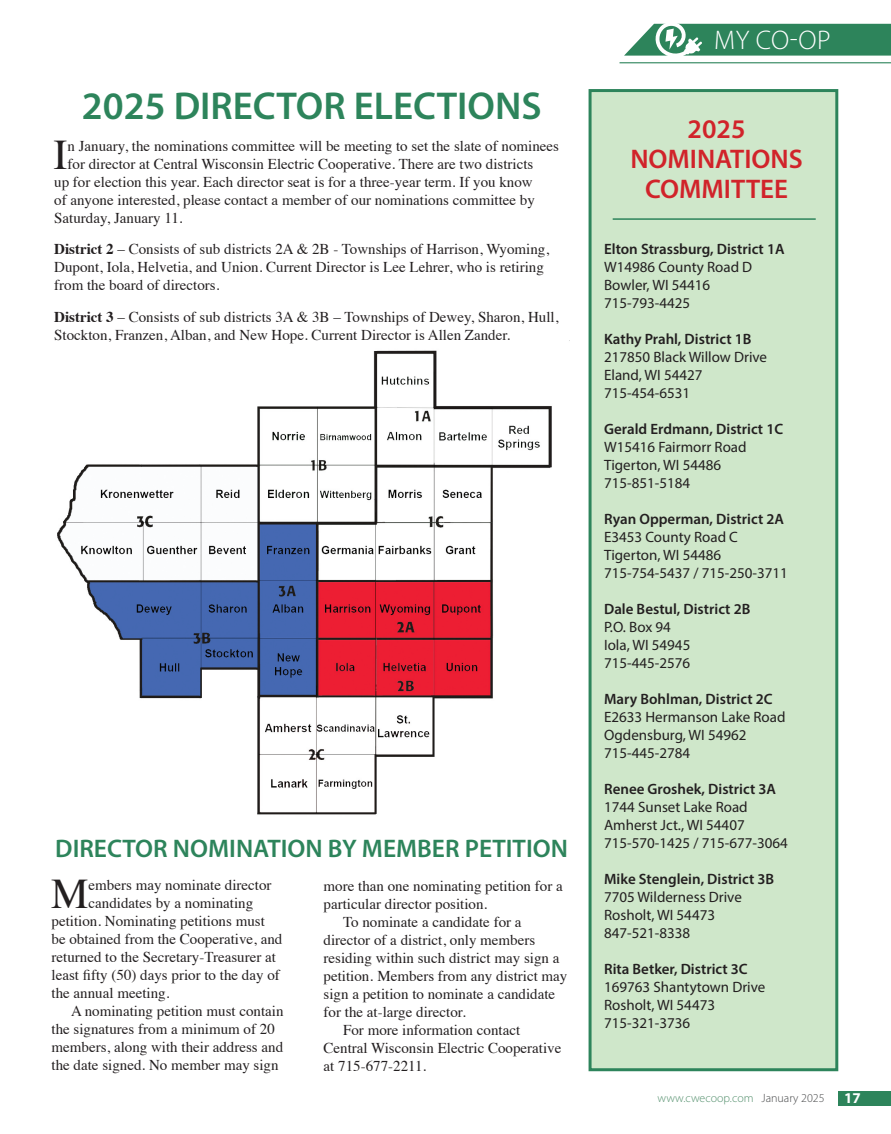
<style>
.page{position:relative;width:891px;height:1134px;background:#fff}
.page>*{position:absolute;margin:0;border:0;box-sizing:border-box;transform-origin:0 0}
.t1{font:42.15px "Times";color:#231f20}
.t2{font:600 39px "Myriad Pro";color:#2d845b}
.t3{font:600 27px/30px "Myriad Pro";color:#d1232a;text-align:center}
.t4{font:300 27px "Myriad Pro";color:#fff}
.t5{font:600 25.5px "Myriad Pro";color:#2d845b}
.t6{font:15px/18px "Times";color:#231f20}
.t7{font:15px/18px "Myriad Pro";color:#231f20}
.t8{font:600 15px "Myriad Pro";color:#231f20}
.t9{font:700 15px "Myriad Pro";color:#fff}
.t10{font:300 12px "Myriad Pro";color:#538f6c}
.s1{font-weight:700}
.s2{color:#494a4b}
</style>
<div class="page">
<img style="left:57px;top:350px;width:495px;height:465px">
<hr style="left:620px;top:62px;width:271px;height:1px;background:#2d845b">
<svg style="left:624px;top:23px;width:267px;height:33px;background:#4e9775"></svg>
<div style="left:838px;top:1091px;width:53px;height:14px;background:#2d845b"></div>
<div style="left:589px;top:89px;width:249px;height:982px;background:#cfe7ca;border:3px solid #2d845b"></div>
<hr style="left:613px;top:218px;width:203px;height:2px;background:#2d845b">
<p class="t2" style="left:82px;top:82px;width:461px">2025 DIRECTOR ELECTIONS</p>
<p class="t1" style="left:54px;top:115px;width:16px">I</p>
<p class="t6" style="left:68px;top:136px;width:493px">n January, the nominations committee will be meeting to set the slate of nominees</p>
<p class="t6" style="left:68px;top:154px;width:467px">for director at Central Wisconsin Electric Cooperative. There are two districts</p>
<p class="t6" style="left:54px;top:172px;width:480px">up for election this year. Each director seat is for a three-year term. If you know</p>
<p class="t6" style="left:54px;top:190px;width:482px">of anyone interested, please contact a member of our nominations committee by</p>
<p class="t6" style="left:54px;top:208px;width:130px">Saturday, January 11.</p>
<p class="t6" style="left:54px;top:239px;width:497px"><span class="s1">District 2</span> – Consists of sub districts 2A &amp; 2B - Townships of Harrison, Wyoming,<br>Dupont, Iola, Helvetia, and Union. Current Director is Lee Lehrer, who is retiring from the board of directors.</p>
<p class="t6" style="left:54px;top:307px;width:506px"><span class="s1">District 3</span> – Consists of sub districts 3A &amp; 3B – Townships of Dewey, Sharon, Hull,<br>Stockton, Franzen, Alban, and New Hope. Current Director is Allen Zander.</p>
<p class="t5" style="left:55px;top:833px;width:514px">DIRECTOR NOMINATION BY MEMBER PETITION</p>
<p class="t1" style="left:51px;top:854px;width:39px">M</p>
<p class="t6" style="left:89px;top:874px;width:184px">embers may nominate director</p>
<p class="t6" style="left:324px;top:876px;width:241px">more than one nominating petition for a particular director position.</p>
<p class="t6" style="left:324px;top:912px;width:245px;text-indent:20px">To nominate a candidate for a director of a district, only members residing within such district may sign a petition. Members from any district may sign a petition to nominate a candidate for the at-large director.</p>
<p class="t6" style="left:324px;top:1020px;width:239px;text-indent:20px">For more information contact<br>Central Wisconsin Electric Cooperative at 715-677-2211.</p>
<p class="t6" style="left:89px;top:892px;width:166px">candidates by a nominating</p>
<p class="t6" style="left:52px;top:910px;width:215px">petition. Nominating petitions must</p>
<p class="t6" style="left:52px;top:928px;width:232px">be obtained from the Cooperative, and</p>
<p class="t6" style="left:52px;top:946px;width:226px">returned to the Secretary-Treasurer at</p>
<p class="t6" style="left:52px;top:964px;width:230px">least fifty (50) days prior to the day of</p>
<p class="t6" style="left:52px;top:982px;width:119px">the annual meeting.</p>
<p class="t6" style="left:52px;top:1000px;width:234px;text-indent:20px">A nominating petition must contain the signatures from a minimum of 20 members, along with their address and the date signed. No member may sign</p>
<p class="t4" style="left:714px;top:23px;width:118px">MY CO-OP</p>
<p class="t3" style="left:630px;top:113px;width:174px">2025<br>NOMINATIONS<br>COMMITTEE</p>
<p class="t8" style="left:604px;top:239px;width:182px">Elton Strassburg, District 1A</p>
<p class="t7" style="left:604px;top:258px;width:150px">W14986 County Road D</p>
<p class="t7" style="left:604px;top:276px;width:108px">Bowler, WI 54416</p>
<p class="t7" style="left:604px;top:294px;width:88px">715-793-4425</p>
<p class="t8" style="left:604px;top:329px;width:149px">Kathy Prahl, District 1B</p>
<p class="t7" style="left:604px;top:348px;width:165px">217850 Black Willow Drive</p>
<p class="t7" style="left:604px;top:366px;width:100px">Eland, WI 54427</p>
<p class="t7" style="left:604px;top:384px;width:88px">715-454-6531</p>
<p class="t8" style="left:604px;top:419px;width:181px">Gerald Erdmann, District 1C</p>
<p class="t7" style="left:604px;top:438px;width:144px">W15416 Fairmorr Road</p>
<p class="t7" style="left:604px;top:456px;width:119px">Tigerton, WI 54486</p>
<p class="t7" style="left:604px;top:474px;width:88px">715-851-5184</p>
<p class="t8" style="left:604px;top:509px;width:181px">Ryan Opperman, District 2A</p>
<p class="t7" style="left:604px;top:528px;width:135px">E3453 County Road C</p>
<p class="t7" style="left:604px;top:546px;width:119px">Tigerton, WI 54486</p>
<p class="t7" style="left:604px;top:564px;width:185px">715-754-5437 / 715-250-3711</p>
<p class="t8" style="left:604px;top:599px;width:148px">Dale Bestul, District 2B</p>
<p class="t7" style="left:604px;top:618px;width:68px">P.O. Box 94</p>
<p class="t7" style="left:604px;top:636px;width:88px">Iola, WI 54945</p>
<p class="t7" style="left:604px;top:654px;width:88px">715-445-2576</p>
<p class="t8" style="left:604px;top:689px;width:170px">Mary Bohlman, District 2C</p>
<p class="t7" style="left:604px;top:708px;width:183px">E2633 Hermanson Lake Road</p>
<p class="t7" style="left:604px;top:726px;width:144px">Ogdensburg, WI 54962<br>715-445-2784</p>
<p class="t8" style="left:604px;top:779px;width:173px">Renee Groshek, District 3A</p>
<p class="t7" style="left:604px;top:798px;width:145px">1744 Sunset Lake Road</p>
<p class="t7" style="left:604px;top:816px;width:142px">Amherst Jct., WI 54407</p>
<p class="t7" style="left:604px;top:834px;width:185px">715-570-1425 / 715-677-3064</p>
<p class="t8" style="left:604px;top:869px;width:172px">Mike Stenglein, District 3B</p>
<p class="t7" style="left:604px;top:888px;width:139px">7705 Wilderness Drive</p>
<p class="t7" style="left:604px;top:906px;width:112px">Rosholt, WI 54473</p>
<p class="t7" style="left:604px;top:924px;width:88px">847-521-8338</p>
<p class="t8" style="left:604px;top:959px;width:145px">Rita Betker, District 3C</p>
<p class="t7" style="left:604px;top:978px;width:163px">169763 Shantytown Drive</p>
<p class="t7" style="left:604px;top:996px;width:112px">Rosholt, WI 54473</p>
<p class="t7" style="left:604px;top:1014px;width:88px">715-321-3736</p>
<p class="t10" style="left:658px;top:1091px;width:169px">www.cwecoop.com <span class="s2">January 2025</span></p>
<p class="t9" style="left:844px;top:1088px;width:18px">17</p>
</div>
